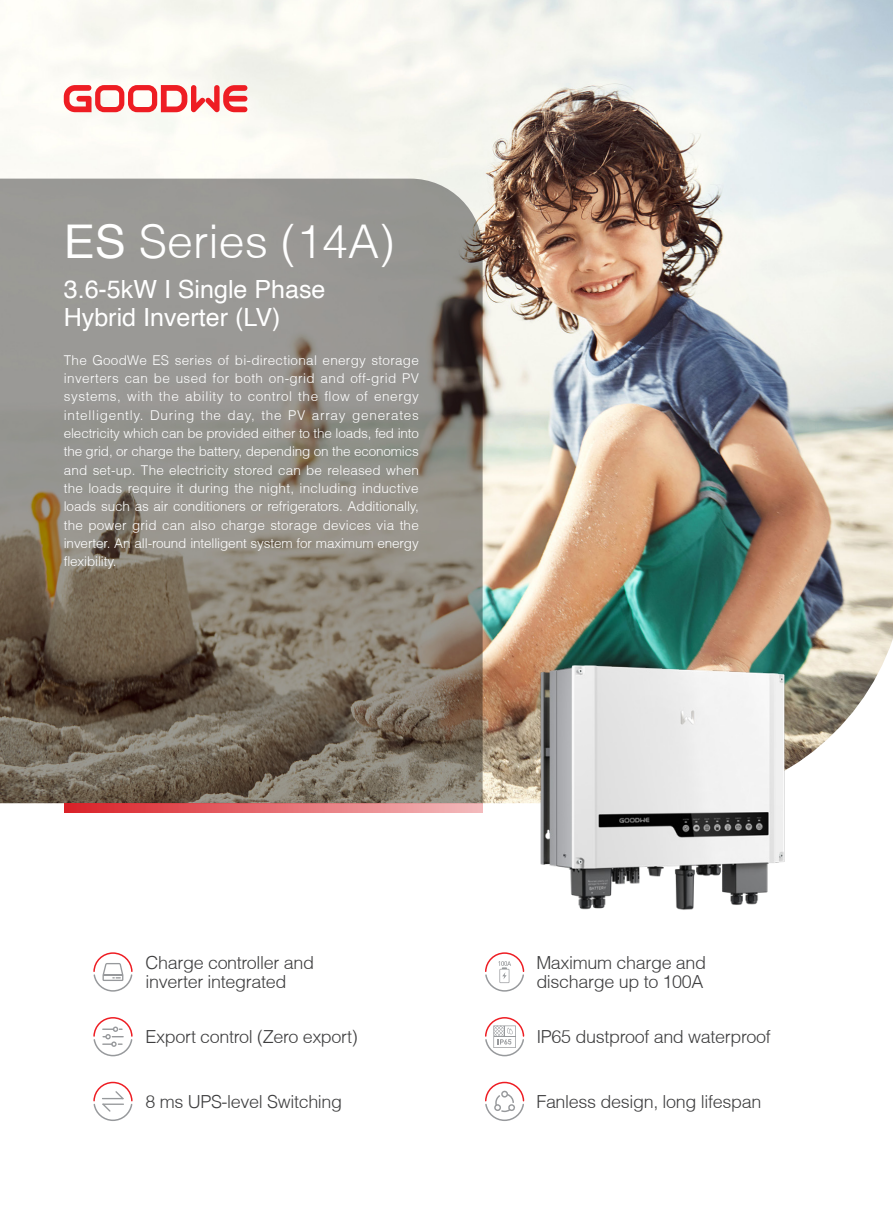
<style>
.page{position:relative;width:893px;height:1212px;background:#fff}
.page>*{position:absolute;margin:0;border:0;box-sizing:border-box;transform-origin:0 0}
.t1{font:300 46.5px "Helvetica";color:#fff}
.t2{font:25.05px/28.5px "Helvetica";color:#fff}
.t3{font:300 18px/19.5px "Helvetica";letter-spacing:-.02em;color:#3e3e3f}
.t4{font:300 13.5px/18.3px "Helvetica";letter-spacing:-.01em;color:#fff;text-align:justify}
.s1{font-weight:400}
</style>
<div class="page">
<img style="left:0;top:0;width:893px;height:803px">
<svg style="left:0;top:179px;width:483px;height:624px;background:#888178"></svg>
<svg style="left:93px;top:952px;width:40px;height:40px"></svg>
<svg style="left:485px;top:952px;width:40px;height:40px"></svg>
<svg style="left:485px;top:1017px;width:40px;height:40px"></svg>
<svg style="left:485px;top:1081px;width:40px;height:40px"></svg>
<svg style="left:93px;top:1017px;width:40px;height:40px"></svg>
<svg style="left:93px;top:1081px;width:40px;height:40px"></svg>
<img style="left:518px;top:644px;width:286px;height:266px">
<svg style="left:64px;top:85px;width:183px;height:27px"></svg>
<svg style="left:64px;top:803px;width:419px;height:9px;background:#e56c70"></svg>
<p class="t1" style="left:64px;top:212px;width:332px"><span class="s1">ES</span> Series (14A)</p>
<p class="t2" style="left:64px;top:275px;width:263px">3.6-5kW I Single Phase<br>Hybrid Inverter (LV)</p>
<p class="t4" style="left:64px;top:351px;width:357px">The GoodWe ES series of bi-directional energy storage inverters can be used for both on-grid and off-grid PV systems, with the ability to control the flow of energy intelligently. During the day, the PV array generates electricity which can be provided either to the loads, fed into the grid, or charge the battery, depending on the economics and set-up. The electricity stored can be released when the loads require it during the night, including inductive loads such as air conditioners or refrigerators. Additionally, the power grid can also charge storage devices via the inverter. An all-round intelligent system for maximum energy flexibility.</p>
<p class="t3" style="left:146px;top:952px;width:170px">Charge controller and inverter integrated</p>
<p class="t3" style="left:536px;top:952px;width:171px">Maximum charge and discharge up to 100A</p>
<p class="t3" style="left:146px;top:1027px;width:214px">Export control (Zero export)</p>
<p class="t3" style="left:536px;top:1027px;width:236px">IP65 dustproof and waterproof</p>
<p class="t3" style="left:146px;top:1091px;width:198px">8 ms UPS-level Switching</p>
<p class="t3" style="left:536px;top:1091px;width:226px">Fanless design, long lifespan</p>
</div>
